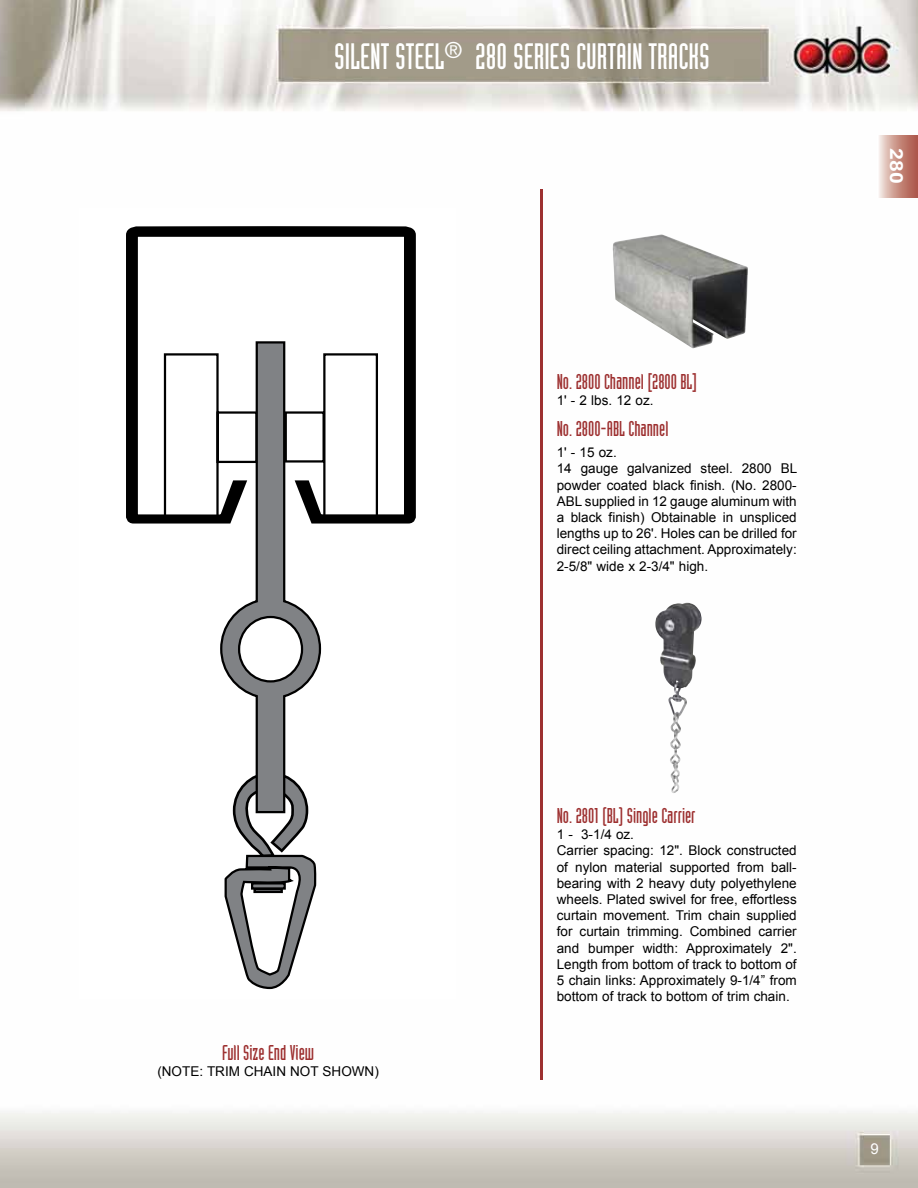
<style>
.page{position:relative;width:918px;height:1188px;background:#fff}
.page>*{position:absolute;margin:0;border:0;box-sizing:border-box;transform-origin:0 0}
.t1{font:36px "Industria Solid";color:#fff}
.t2{font:21px "Industria Solid";color:#9d3030}
.t3{font:700 18px "Arial";color:#fff;scale:1.18 1}
.t4{font:15px "Arial";color:#fff}
.t5{font:13.5px/16.2px "Arial";color:#000}
</style>
<div class="page">
<img style="left:0;top:0;width:918px;height:1188px">
<hr style="left:540px;top:189px;width:3px;height:891px;background:#9d3030">
<div style="left:79px;top:209px;width:376px;height:790px;background:#fff"></div>
<svg style="left:224px;top:814px;width:93px;height:176px"></svg>
<svg style="left:220px;top:525px;width:102px;height:289px"></svg>
<svg style="left:126px;top:226px;width:290px;height:299px"></svg>
<img style="left:655px;top:603px;width:31px;height:94px">
<img style="left:613px;top:234px;width:135px;height:114px">
<svg style="left:877px;top:135px;width:41px;height:63px;background:#cc998f"></svg>
<h1 class="t1" style="left:334px;top:36px;width:377px">SILENT STEEL<sup>®</sup> 280 SERIES CURTAIN TRACKS</h1>
<h2 class="t2" style="left:557px;top:370px;width:142px">No. 2800 Channel [2800 BL]</h2>
<p class="t5" style="left:557px;top:392px;width:98px">1' - 2 lbs. 12 oz.</p>
<h2 class="t2" style="left:557px;top:417px;width:113px">No. 2800-ABL Channel</h2>
<p class="t5" style="left:557px;top:445px;width:242px">1' - 15 oz.<br>14 gauge galvanized steel. 2800 BL powder coated black finish. (No. 2800- ABL supplied in 12 gauge aluminum with a black finish) Obtainable in unspliced lengths up to 26'. Holes can be drilled for direct ceiling attachment. Approximately:<br>2-5/8" wide x 2-3/4" high.</p>
<h3 class="t3" style="left:908px;top:148px;width:32px;rotate:90deg">280</h3>
<h2 class="t2" style="left:222px;top:1041px;width:94px">Full Size End View</h2>
<p class="t5" style="left:157px;top:1063px;width:223px">(NOTE: TRIM CHAIN NOT SHOWN)</p>
<h2 class="t2" style="left:557px;top:804px;width:140px">No. 2801 (BL) Single Carrier</h2>
<p class="t5" style="left:557px;top:827px;width:242px">1 - 3-1/4 oz.<br>Carrier spacing: 12". Block constructed of nylon material supported from ball&shy;bearing with 2 heavy duty polyethylene wheels. Plated swivel for free, effortless curtain movement. Trim chain supplied for curtain trimming. Combined carrier and bumper width: Approximately 2".<br>Length from bottom of track to bottom of 5 chain links: Approximately 9-1/4” from bottom of track to bottom of trim chain.</p>
<p class="t4" style="left:871px;top:1139px;width:10px">9</p>
</div>
